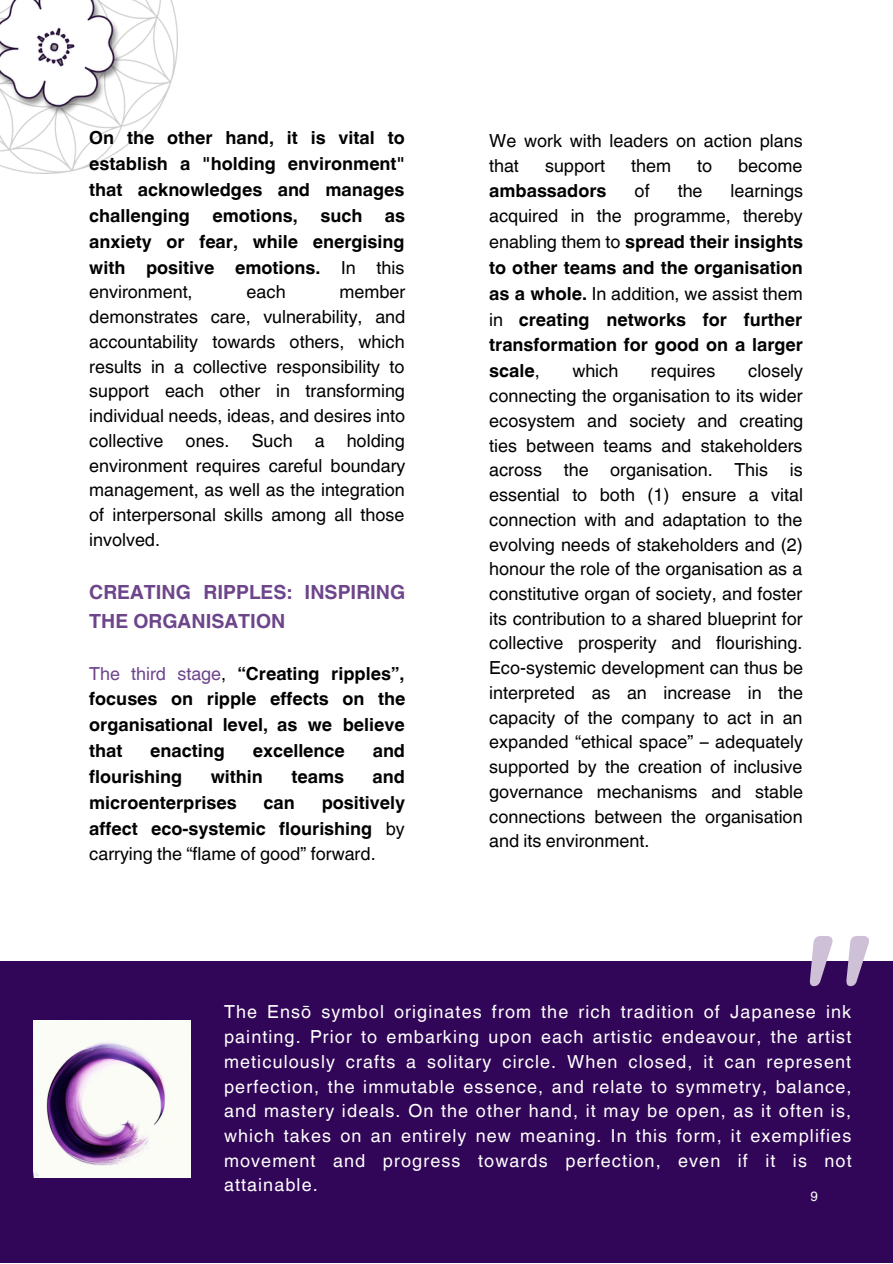
<style>
.page{position:relative;width:893px;height:1264px;background:#fff}
.page>*{position:absolute;margin:0;border:0;box-sizing:border-box;transform-origin:0 0}
.t1{font:500 176.25px "Quicksand";color:#cec0d7}
.t2{font:700 19.5px/29.2px "Helvetica World";color:#6d458b}
.t3{font:18px/24.8px "Helvetica World";color:#000;text-align:justify}
.t4{font:700 18px/25.7px "Helvetica World";color:#000;text-align:justify}
.t5{font:18px/24.8px "Helvetica World";letter-spacing:.06em;color:#fff;text-align:justify}
.t6{font:13.5px "Helvetica World";color:#fff}
.s1{font-weight:400}
.s2{font-weight:400;color:#6d458b}
</style>
<div class="page">
<div style="left:0;top:961px;width:892px;height:301px;background:#310557"></div>
<img style="left:0;top:0;width:178px;height:173px">
<img style="left:0;top:0;width:122px;height:163px">
<img style="left:33px;top:1020px;width:158px;height:157px">
<p class="t4" style="left:89px;top:123px;width:317px">On the other hand, it is vital to establish a "holding environment" that acknowledges and manages challenging</p>
<p class="t4" style="left:212px;top:201px;width:87px">emotions,</p>
<p class="t4" style="left:89px;top:201px;width:317px;text-indent:231px">such as anxiety or fear, while energising with positive emotions. <span class="s1">In this environment,</span></p>
<p class="t3" style="left:89px;top:280px;width:317px;text-indent:250px">member demonstrates care, vulnerability, and accountability towards others, which results in a collective responsibility to support each other in transforming individual needs, ideas, and desires into collective ones. Such a holding environment requires careful boundary management, as well as the integration of interpersonal skills among all those involved.</p>
<p class="t2" style="left:89px;top:575px;width:317px">CREATING RIPPLES: INSPIRING<br>THE ORGANISATION</p>
<p class="t4" style="left:89px;top:658px;width:317px"><span class="s2">The third stage</span><span class="s1">,</span> “Creating ripples”, focuses on ripple effects on the organisational level, as we believe that</p>
<p class="t3" style="left:246px;top:280px;width:40px">each</p>
<p class="t4" style="left:150px;top:736px;width:76px">enacting</p>
<p class="t4" style="left:253px;top:736px;width:94px">excellence</p>
<p class="t4" style="left:372px;top:736px;width:34px">and</p>
<p class="t4" style="left:89px;top:762px;width:94px">flourishing</p>
<p class="t4" style="left:211px;top:762px;width:54px">within</p>
<p class="t4" style="left:291px;top:762px;width:54px">teams</p>
<p class="t4" style="left:372px;top:762px;width:34px">and</p>
<p class="t4" style="left:89px;top:788px;width:149px">microenterprises</p>
<p class="t4" style="left:263px;top:788px;width:33px">can</p>
<p class="t4" style="left:89px;top:788px;width:317px;text-indent:232px">positively affect eco-systemic flourishing <span class="s1">by carrying the “flame of good” forward.</span></p>
<p class="t3" style="left:489px;top:128px;width:315px">We work with leaders on action plans that</p>
<p class="t3" style="left:545px;top:153px;width:61px">support</p>
<p class="t3" style="left:631px;top:153px;width:41px">them</p>
<p class="t3" style="left:697px;top:153px;width:17px">to</p>
<p class="t3" style="left:738px;top:153px;width:66px">become</p>
<p class="t4" style="left:489px;top:176px;width:119px">ambassadors</p>
<p class="t3" style="left:634px;top:179px;width:17px">of</p>
<p class="t3" style="left:677px;top:179px;width:26px">the</p>
<p class="t4" style="left:489px;top:176px;width:315px;text-indent:241px"><span class="s1">learnings acquired in the programme, thereby enabling them to</span> spread their insights to other teams and the organisation as a whole. <span class="s1">In addition, we assist them in</span> creating networks for further transformation for good on a larger scale<span class="s1">,</span></p>
<p class="t3" style="left:489px;top:359px;width:315px;text-indent:259px">closely connecting the organisation to its wider ecosystem and society and creating ties between teams and stakeholders across the organisation. This is essential to both (1) ensure a vital connection with and adaptation to the evolving needs of stakeholders and (2) honour the role of the organisation as a constitutive organ of society, and foster its contribution to a shared blueprint for collective prosperity and flourishing.<br>Eco-systemic development can thus be interpreted as an increase in the capacity of the company to act in an expanded “ethical space” – adequately supported by the creation of inclusive governance mechanisms and stable connections between the organisation and its environment.</p>
<p class="t3" style="left:572px;top:359px;width:48px">which</p>
<p class="t3" style="left:651px;top:359px;width:66px">requires</p>
<p class="t1" style="left:803px;top:883px;width:74px">"</p>
<p class="t5" style="left:224px;top:999px;width:629px">The Ensō symbol originates from the rich tradition of Japanese ink painting. Prior to embarking upon each artistic endeavour, the artist meticulously crafts a solitary circle. When closed, it can represent perfection, the immutable essence, and relate to symmetry, balance, and mastery ideals. On the other hand, it may be open, as it often is, which takes on an entirely new meaning. In this form, it exemplifies movement and progress towards perfection, even if it is not attainable.</p>
<p class="t6" style="left:810px;top:1188px;width:9px">9</p>
</div>
